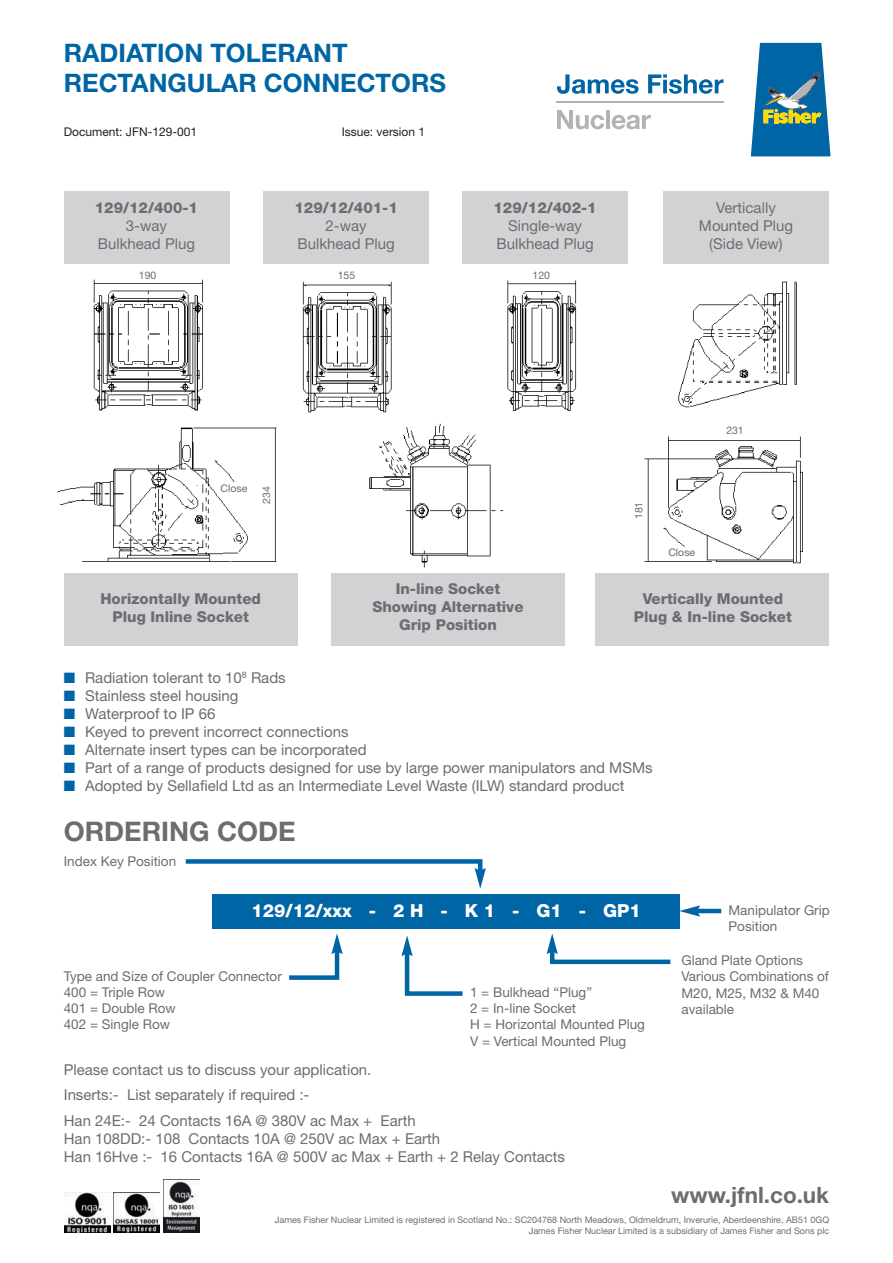
<style>
.page{position:relative;width:893px;height:1263px;background:#fff}
.page>*{position:absolute;margin:0;border:0;box-sizing:border-box;transform-origin:0 0}
.t1{font:700 27px "Helvetica Neue";color:#6c6d70}
.t2{font:700 25.5px/30px "Helvetica Neue";color:#0065a4}
.t3{font:700 22.5px "Helvetica Neue";color:#6c6d70}
.t4{font:800 18px "Helvetica Neue";color:#fff}
.t5{font:15px/18px "Helvetica Neue";color:#6c6d70;text-align:center}
.t6{font:800 15px/18px "Helvetica Neue";color:#6c6d70;text-align:center}
.t7{font:13.5px/16.2px "Helvetica Neue";color:#6c6d70}
.t8{font:12px "Helvetica Neue";color:#231f20}
.t9{font:10.5px "Helvetica Neue";color:#6c6d70}
.t10{font:9px/10.8px "Helvetica Neue";color:#6c6d70;text-align:right}
.s1{color:#0065a4}
</style>
<div class="page">
<div style="left:212px;top:895px;width:468px;height:34px;background:#0065a4"></div>
<svg style="left:185px;top:859px;width:301px;height:30px"></svg>
<svg style="left:289px;top:933px;width:54px;height:47px"></svg>
<svg style="left:547px;top:933px;width:124px;height:32px"></svg>
<svg style="left:401px;top:935px;width:62px;height:61px"></svg>
<img style="left:64px;top:1192px;width:46px;height:41px">
<img style="left:114px;top:1192px;width:46px;height:40px">
<img style="left:93px;top:279px;width:110px;height:132px">
<img style="left:57px;top:427px;width:220px;height:135px">
<img style="left:369px;top:423px;width:135px;height:145px">
<img style="left:644px;top:436px;width:159px;height:128px">
<img style="left:302px;top:281px;width:90px;height:132px">
<img style="left:507px;top:280px;width:70px;height:131px">
<img style="left:678px;top:281px;width:119px;height:127px">
<hr style="left:696px;top:909px;width:25px;height:4px;background:#0065a4">
<svg style="left:680px;top:905px;width:20px;height:12px"></svg>
<div style="left:64px;top:573px;width:234px;height:72px;background:#d1d2d4"></div>
<div style="left:331px;top:573px;width:234px;height:72px;background:#d1d2d4"></div>
<div style="left:595px;top:573px;width:234px;height:72px;background:#d1d2d4"></div>
<div style="left:64px;top:191px;width:166px;height:73px;background:#d1d2d4"></div>
<div style="left:263px;top:191px;width:166px;height:73px;background:#d1d2d4"></div>
<div style="left:462px;top:191px;width:166px;height:73px;background:#d1d2d4"></div>
<div style="left:663px;top:191px;width:166px;height:73px;background:#d1d2d4"></div>
<img style="left:164px;top:1180px;width:36px;height:52px">
<svg style="left:751px;top:43px;width:79px;height:113px"></svg>
<hr style="left:557px;top:102px;width:167px;height:1px;background:#b2b3b7">
<svg style="left:557px;top:74px;width:82px;height:20px"></svg>
<svg style="left:648px;top:74px;width:76px;height:20px"></svg>
<svg style="left:557px;top:110px;width:47px;height:19px"></svg>
<hr style="left:606px;top:110px;width:4px;height:19px;background:#b2b3b7">
<svg style="left:612px;top:115px;width:39px;height:14px"></svg>
<h2 class="t2" style="left:64px;top:40px;width:384px">RADIATION TOLERANT<br>RECTANGULAR CONNECTORS</h2>
<p class="t8" style="left:64px;top:128px;width:135px">Document: JFN-129-001</p>
<p class="t8" style="left:342px;top:128px;width:85px">Issue: version 1</p>
<p class="t6" style="left:95px;top:199px;width:105px">129/12/400-1</p>
<p class="t5" style="left:98px;top:218px;width:99px">3-way<br>Bulkhead Plug</p>
<p class="t6" style="left:294px;top:199px;width:105px">129/12/401-1</p>
<p class="t5" style="left:298px;top:218px;width:99px">2-way<br>Bulkhead Plug</p>
<p class="t6" style="left:493px;top:199px;width:105px">129/12/402-1</p>
<p class="t5" style="left:496px;top:218px;width:99px">Single-way<br>Bulkhead Plug</p>
<p class="t9" style="left:139px;top:271px;width:19px">190</p>
<p class="t9" style="left:338px;top:271px;width:19px">155</p>
<p class="t9" style="left:532px;top:271px;width:19px">120</p>
<p class="t5" style="left:699px;top:200px;width:96px">Vertically<br>Mounted Plug (Side View)</p>
<p class="t9" style="left:220px;top:484px;width:28px">Close</p>
<p class="t9" style="left:263px;top:503px;width:19px;rotate:-90deg">234</p>
<p class="t9" style="left:635px;top:519px;width:19px;rotate:-90deg">181</p>
<p class="t9" style="left:668px;top:548px;width:28px">Close</p>
<p class="t9" style="left:726px;top:426px;width:19px">231</p>
<p class="t6" style="left:100px;top:591px;width:162px">Horizontally Mounted<br>Plug Inline Socket</p>
<p class="t6" style="left:372px;top:581px;width:153px">In-line Socket<br>Showing Alternative<br>Grip Position</p>
<p class="t6" style="left:634px;top:591px;width:159px">Vertically Mounted<br>Plug &amp; In-line Socket</p>
<p class="t5" style="left:64px;top:670px;width:223px"><span class="s1">■</span> Radiation tolerant to 10<sup>8</sup> Rads</p>
<p class="t5" style="left:64px;top:688px;width:176px"><span class="s1">■</span> Stainless steel housing</p>
<p class="t5" style="left:64px;top:706px;width:153px"><span class="s1">■</span> Waterproof to IP 66</p>
<p class="t5" style="left:64px;top:724px;width:286px"><span class="s1">■</span> Keyed to prevent incorrect connections</p>
<p class="t5" style="left:64px;top:742px;width:304px"><span class="s1">■</span> Alternate insert types can be incorporated</p>
<p class="t5" style="left:64px;top:760px;width:590px"><span class="s1">■</span> Part of a range of products designed for use by large power manipulators and MSMs</p>
<p class="t5" style="left:64px;top:778px;width:562px"><span class="s1">■</span> Adopted by Sellafield Ltd as an Intermediate Level Waste (ILW) standard product</p>
<h1 class="t1" style="left:64px;top:822px;width:233px">ORDERING CODE</h1>
<p class="t7" style="left:64px;top:854px;width:114px">Index Key Position</p>
<p class="t4" style="left:252px;top:904px;width:391px">129/12/xxx - 2 H - K 1 - G1 - GP1</p>
<p class="t7" style="left:64px;top:969px;width:220px">Type and Size of Coupler Connector<br>400 = Triple Row<br>401 = Double Row<br>402 = Single Row</p>
<p class="t7" style="left:470px;top:985px;width:176px">1 = Bulkhead “Plug”<br>2 = In-line Socket<br>H = Horizontal Mounted Plug<br>V = Vertical Mounted Plug</p>
<p class="t5" style="left:64px;top:1058px;width:354px;line-height:25.5px;text-align:left">Please contact us to discuss your application.<br>Inserts:- List separately if required :-<br>Han 24E:- 24 Contacts 16A @ 380V ac Max + Earth</p>
<p class="t5" style="left:64px;top:1131px;width:503px;text-align:left">Han 108DD:- 108 Contacts 10A @ 250V ac Max + Earth<br>Han 16Hve :- 16 Contacts 16A @ 500V ac Max + Earth + 2 Relay Contacts</p>
<p class="t7" style="left:728px;top:903px;width:103px">Manipulator Grip<br>Position</p>
<p class="t7" style="left:681px;top:953px;width:149px">Gland Plate Options<br>Various Combinations of<br>M20, M25, M32 &amp; M40 available</p>
<h3 class="t3" style="left:671px;top:1187px;width:160px">www.jfnl.co.uk</h3>
<p class="t10" style="left:275px;top:1215px;width:556px">James Fisher Nuclear Limited is registered in Scotland No.: SC204768 North Meadows, Oldmeldrum, Inverurie, Aberdeenshire, AB51 0GQ<br>James Fisher Nuclear Limited is a subsidiary of James Fisher and Sons plc</p>
</div>
